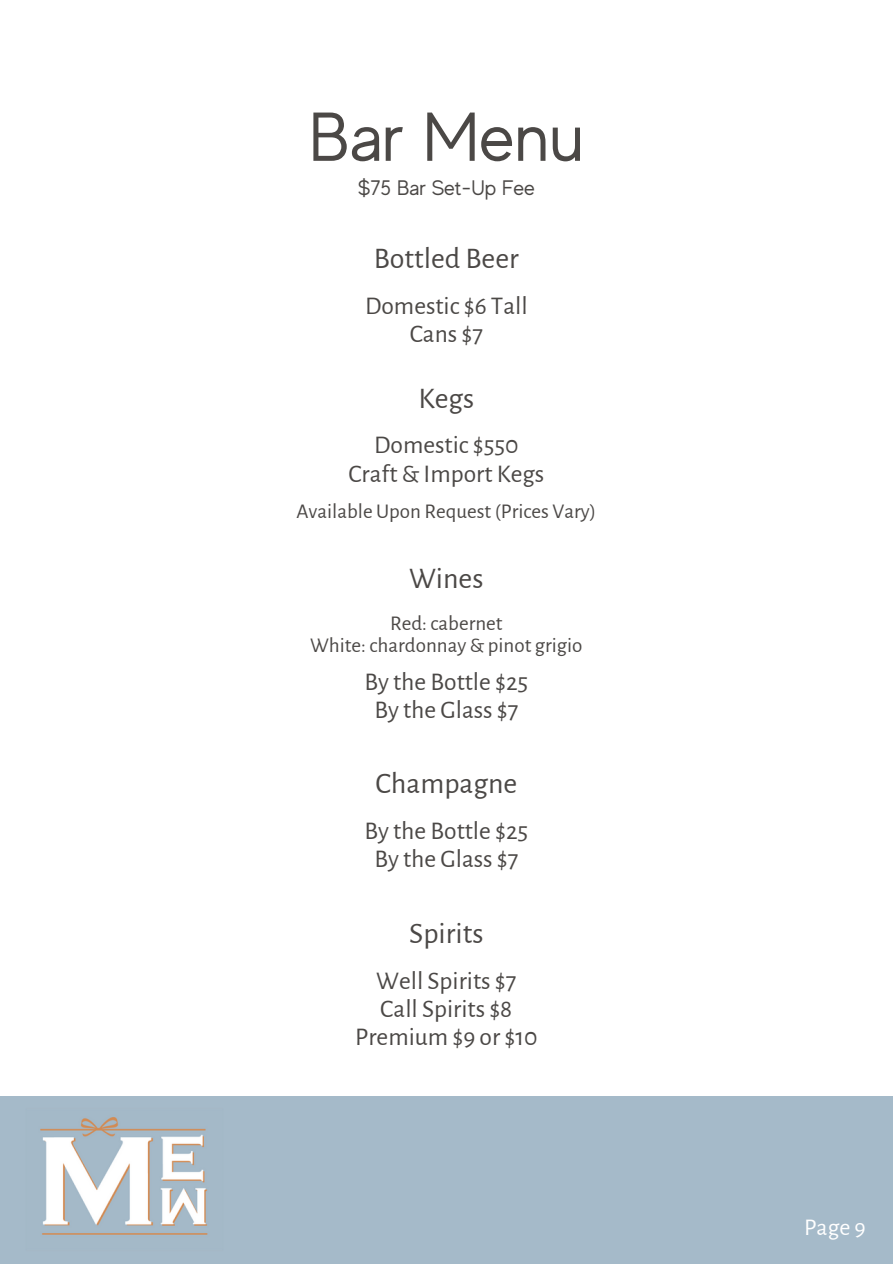
<style>
.page{position:relative;width:893px;height:1264px;background:#fff}
.page>*{position:absolute;margin:0;border:0;box-sizing:border-box;transform-origin:0 0}
.t1{font:69px "MADE Evolve Sans";color:#4b4846}
.t2{font:30px "Alegreya Sans";color:#4b4846}
.t3{font:25.5px/28.2px "Alegreya Sans";color:#4b4846;text-align:center}
.t4{font:24px "Alegreya Sans";color:#fff}
.t5{font:21px "Alegreya Sans";color:#4b4846}
.t6{font:21px "MADE Evolve Sans";color:#4b4846}
</style>
<div class="page">
<div style="left:0;top:1095px;width:892px;height:168px;background:#a5bac9"></div>
<img style="left:0;top:1095px;width:249px;height:140px">
<p class="t1" style="left:309px;top:99px;width:276px">Bar Menu</p>
<p class="t6" style="left:358px;top:176px;width:179px">$75 Bar Set-Up Fee</p>
<p class="t2" style="left:374px;top:244px;width:146px">Bottled Beer</p>
<p class="t3" style="left:365px;top:292px;width:164px">Domestic $6 Tall<br>Cans $7</p>
<p class="t2" style="left:418px;top:384px;width:57px">Kegs</p>
<p class="t3" style="left:374px;top:431px;width:146px">Domestic $550</p>
<p class="t3" style="left:348px;top:460px;width:197px">Craft &amp; Import Kegs</p>
<p class="t5" style="left:296px;top:501px;width:301px">Available Upon Request (Prices Vary)</p>
<p class="t2" style="left:409px;top:564px;width:76px">Wines</p>
<p class="t5" style="left:390px;top:612px;width:114px">Red: cabernet</p>
<p class="t5" style="left:310px;top:635px;width:274px">White: chardonnay &amp; pinot grigio</p>
<p class="t3" style="left:364px;top:668px;width:165px">By the Bottle $25</p>
<p class="t3" style="left:374px;top:696px;width:145px">By the Glass $7</p>
<p class="t2" style="left:375px;top:768px;width:143px">Champagne</p>
<p class="t3" style="left:364px;top:816px;width:165px">By the Bottle $25</p>
<p class="t3" style="left:374px;top:845px;width:145px">By the Glass $7</p>
<p class="t2" style="left:409px;top:919px;width:76px">Spirits</p>
<p class="t3" style="left:376px;top:967px;width:142px">Well Spirits $7</p>
<p class="t3" style="left:380px;top:995px;width:133px">Call Spirits $8</p>
<p class="t3" style="left:355px;top:1023px;width:184px">Premium $9 or $10</p>
<p class="t4" style="left:804px;top:1215px;width:63px">Page 9</p>
</div>
